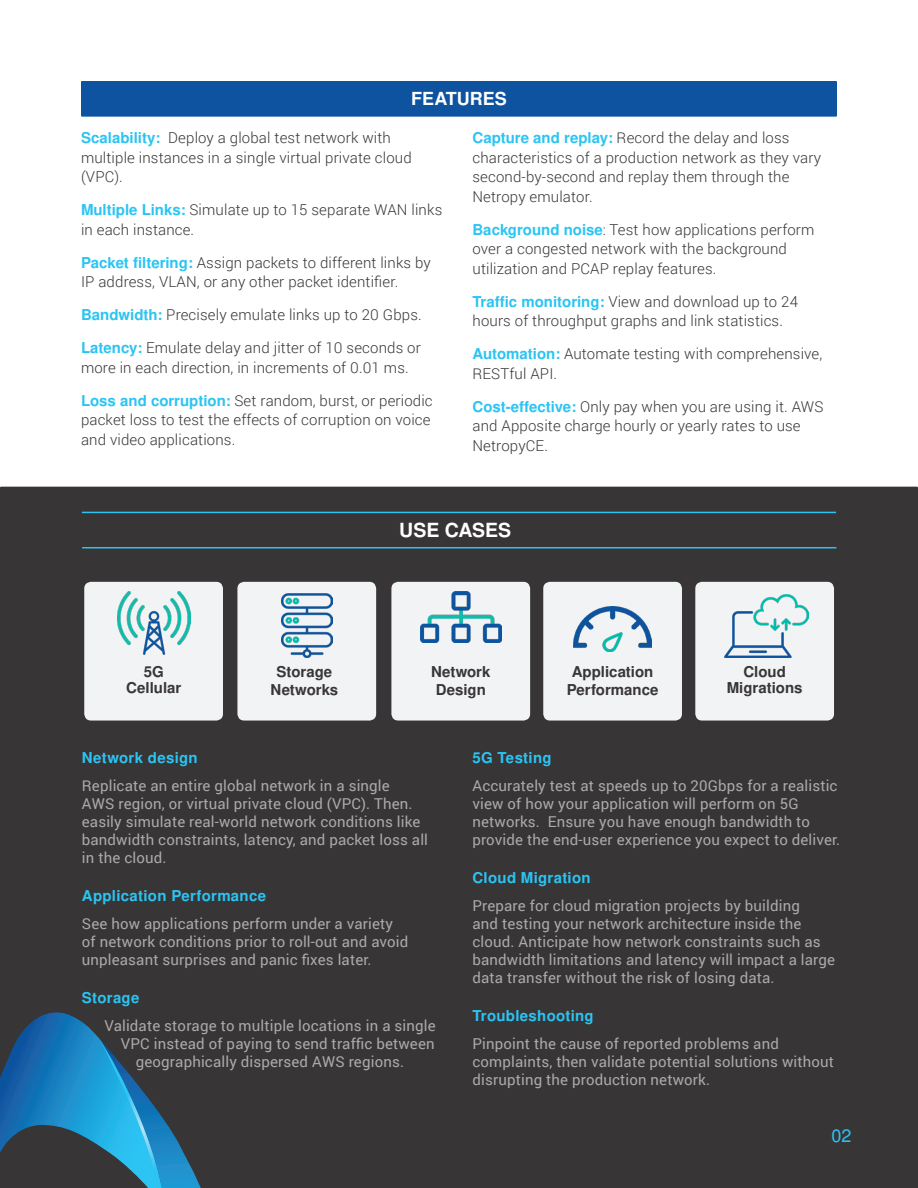
<style>
.page{position:relative;width:918px;height:1188px;background:#fff}
.page>*{position:absolute;margin:0;border:0;box-sizing:border-box;transform-origin:0 0}
.Subhead_White{font:700 19.5px "Nimbus San L";color:#fff}
.Subhead{font:700 18px "Nimbus San L";color:#fff}
.t1{font:18px "Nimbus San L";color:#2bc4f3}
.Bodycopy_2{font:300 15px/19.5px "Roboto";letter-spacing:.01em;color:#383637}
.Bodycopy_White{font:15px/18px "Roboto";letter-spacing:.01em;color:#aaaba9}
.White_Body_Highlight{font:700 15px "Nimbus San L";letter-spacing:.02em;color:#2bc4f3}
.Highlight_text{font:700 15px/18px "Nimbus San L";color:#383637;text-align:center}
.s1{font-family:"Nimbus San L";font-weight:700;color:#2bc4f3}
.s2{font-size:14.25px}
</style>
<div class="page">
<div style="left:81px;top:81px;width:756px;height:36px;background:#0e539f"></div>
<div style="left:0;top:487px;width:918px;height:701px;background:#373536"></div>
<hr style="left:82px;top:547px;width:754px;height:1px;background:#2bc4f3">
<hr style="left:82px;top:512px;width:754px;height:1px;background:#2bc4f3">
<div style="left:695px;top:582px;width:139px;height:139px;background:#f2f3f4;border-radius:7px"></div>
<div style="left:84px;top:582px;width:139px;height:139px;background:#f2f3f4;border-radius:7px"></div>
<div style="left:391px;top:582px;width:139px;height:139px;background:#f2f3f4;border-radius:7px"></div>
<div style="left:237px;top:582px;width:139px;height:139px;background:#f2f3f4;border-radius:7px"></div>
<div style="left:543px;top:582px;width:139px;height:139px;background:#f2f3f4;border-radius:7px"></div>
<img style="left:420px;top:591px;width:81px;height:51px">
<img style="left:281px;top:593px;width:52px;height:65px">
<img style="left:574px;top:606px;width:78px;height:46px">
<img style="left:725px;top:594px;width:84px;height:64px">
<img style="left:117px;top:592px;width:73px;height:63px">
<svg style="left:0;top:1012px;width:216px;height:176px;background:#2a5d7b"></svg>
<p class="Subhead" style="left:411px;top:86px;width:97px">FEATURES</p>
<p class="Bodycopy_2" style="left:81px;top:128px;width:332px"><span class="s1">Scalability:</span> Deploy a global test network with multiple instances in a single virtual private cloud (VPC).</p>
<p class="Bodycopy_2" style="left:81px;top:200px;width:363px"><span class="s1">Multiple Links:</span> Simulate up to 15 separate WAN links in each instance.</p>
<p class="Bodycopy_2" style="left:81px;top:252px;width:351px"><span class="s1">Packet filtering:</span> Assign packets to different links by<br>IP address, VLAN, or any other packet identifier.</p>
<p class="Bodycopy_2" style="left:81px;top:305px;width:342px"><span class="s1">Bandwidth:</span> Precisely emulate links up to 20 Gbps.</p>
<p class="Bodycopy_2" style="left:81px;top:338px;width:341px"><span class="s1">Latency:</span> Emulate delay and jitter of 10 seconds or more in each direction, in increments of 0.01 ms.</p>
<p class="Bodycopy_2" style="left:81px;top:390px;width:353px"><span class="s1">Loss and corruption:</span> Set random, burst, or periodic packet loss to test the effects of corruption on voice and video applications.</p>
<p class="Bodycopy_2" style="left:472px;top:128px;width:350px"><span class="s1">Capture and replay:</span> Record the delay and loss characteristics of a production network as they vary second-by-second and replay them through the Netropy emulator.</p>
<p class="Bodycopy_2" style="left:472px;top:219px;width:343px"><span class="s1">Background noise</span><span class="s2">:</span> Test how applications perform over a congested network with the background utilization and PCAP replay features.</p>
<p class="Bodycopy_2" style="left:472px;top:291px;width:327px"><span class="s1">Traffic monitoring:</span> View and download up to 24 hours of throughput graphs and link statistics.</p>
<p class="Bodycopy_2" style="left:472px;top:344px;width:351px"><span class="s1">Automation:</span> Automate testing with comprehensive,<br>RESTful API.</p>
<p class="Bodycopy_2" style="left:472px;top:396px;width:352px"><span class="s1">Cost-effective:</span> Only pay when you are using it. AWS and Apposite charge hourly or yearly rates to use<br>NetropyCE.</p>
<p class="Highlight_text" style="left:144px;top:662px;width:22px">5G</p>
<p class="Highlight_text" style="left:126px;top:678px;width:57px">Cellular</p>
<p class="Subhead_White" style="left:399px;top:516px;width:113px">USE CASES</p>
<p class="Highlight_text" style="left:271px;top:662px;width:69px">Storage<br>Networks</p>
<p class="Highlight_text" style="left:567px;top:662px;width:93px">Application<br>Performance</p>
<p class="Highlight_text" style="left:431px;top:662px;width:61px">Network<br>Design</p>
<p class="Highlight_text" style="left:743px;top:662px;width:44px">Cloud</p>
<p class="Highlight_text" style="left:727px;top:678px;width:77px">Migrations</p>
<p class="White_Body_Highlight" style="left:82px;top:747px;width:117px">Network design</p>
<p class="Bodycopy_White" style="left:82px;top:776px;width:348px">Replicate an entire global network in a single<br>AWS region, or virtual private cloud (VPC). Then. easily simulate real-world network conditions like bandwidth constraints, latency, and packet loss all in the cloud.</p>
<p class="White_Body_Highlight" style="left:82px;top:885px;width:186px">Application Performance</p>
<p class="Bodycopy_White" style="left:82px;top:914px;width:328px">See how applications perform under a variety of network conditions prior to roll-out and avoid unpleasant surprises and panic fixes later.</p>
<p class="White_Body_Highlight" style="left:82px;top:987px;width:59px">Storage</p>
<p class="Bodycopy_White" style="left:104px;top:1016px;width:333px">Validate storage to multiple locations in a single</p>
<p class="Bodycopy_White" style="left:121px;top:1034px;width:315px">VPC instead of paying to send traffic between</p>
<p class="Bodycopy_White" style="left:136px;top:1052px;width:270px">geographically dispersed AWS regions.</p>
<p class="White_Body_Highlight" style="left:472px;top:747px;width:81px">5G Testing</p>
<p class="Bodycopy_White" style="left:472px;top:776px;width:369px">Accurately test at speeds up to 20Gbps for a realistic view of how your application will perform on 5G networks. Ensure you have enough bandwidth to provide the end-user experience you expect to deliver.</p>
<p class="White_Body_Highlight" style="left:472px;top:867px;width:120px">Cloud Migration</p>
<p class="Bodycopy_White" style="left:472px;top:896px;width:364px">Prepare for cloud migration projects by building<br>and testing your network architecture inside the cloud. Anticipate how network constraints such as bandwidth limitations and latency will impact a large data transfer without the risk of losing data.</p>
<p class="White_Body_Highlight" style="left:472px;top:1005px;width:123px">Troubleshooting</p>
<p class="Bodycopy_White" style="left:472px;top:1034px;width:363px">Pinpoint the cause of reported problems and complaints, then validate potential solutions without disrupting the production network.</p>
<p class="t1" style="left:832px;top:1122px;width:21px">02</p>
</div>
